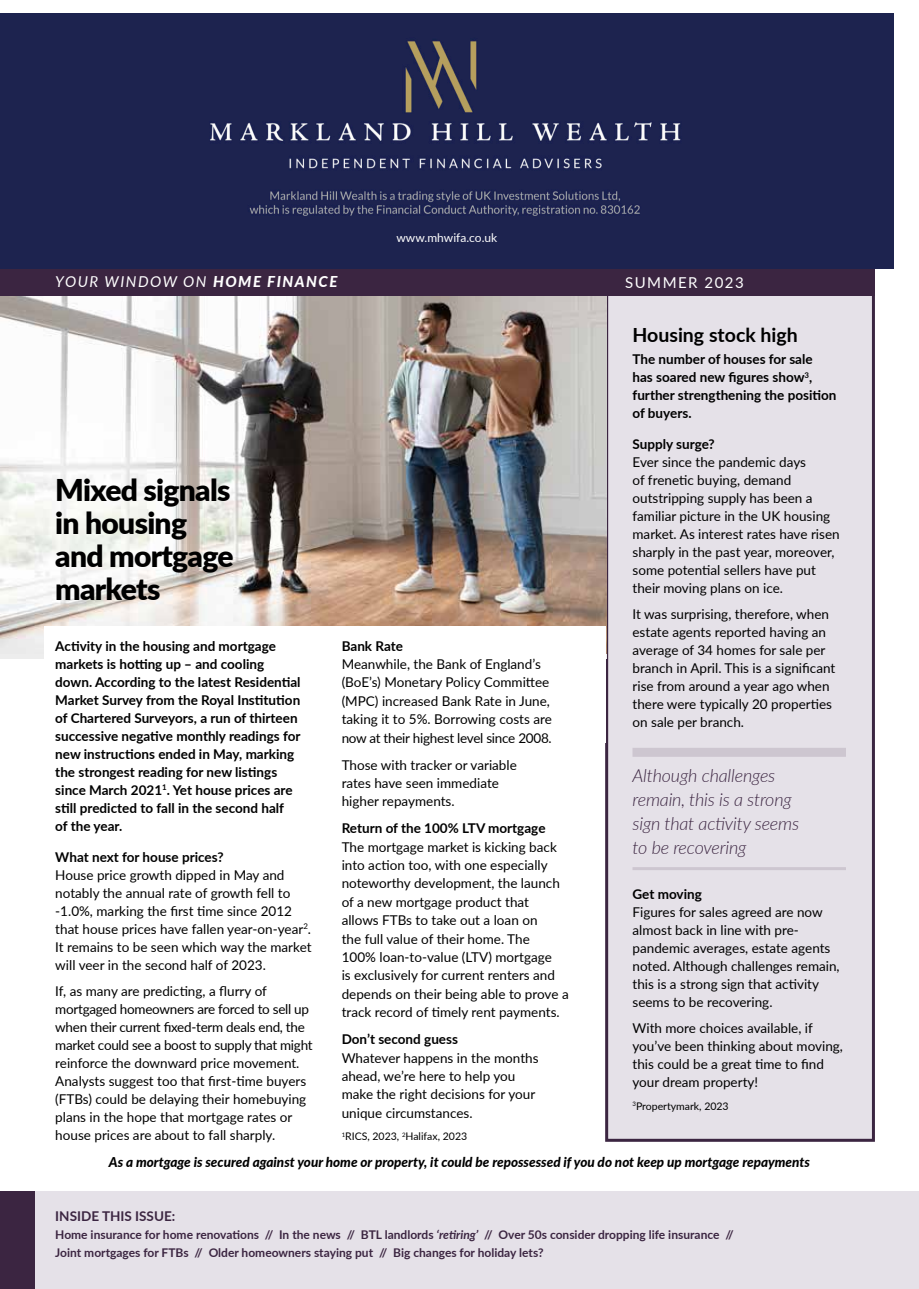
<style>
.page{position:relative;width:919px;height:1289px;background:#fff}
.page>*{position:absolute;margin:0;border:0;box-sizing:border-box;transform-origin:0 0}
.t1{font:900 30px/33px "Lato";letter-spacing:-.025em;color:#000}
.t2{font:700 19.5px "Lato";color:#000}
.t3{font:italic 300 18px/24px "Lato";letter-spacing:-.01em;color:#3b2541}
.t4{font:italic 15px "Lato";letter-spacing:.1em;color:#fff}
.t5{font:15px "Lato";letter-spacing:.1em;color:#fff}
.t6{font:13.5px/18px "Lato";color:#000}
.t7{font:700 13.5px/18px "Lato";color:#000}
.t8{font:italic 800 13.5px "Lato";color:#000}
.t9{font:700 13.5px "Lato";color:#3b2541}
.t10{font:700 12px/18px "Lato";color:#3b2541}
.t11{font:12px "Lato";color:#fff}
.t12{font:10.5px "Lato";color:#000}
.s1{font-weight:800}
.s2{font-style:italic}
</style>
<div class="page">
<div style="left:605px;top:288px;width:270px;height:854px;background:#e5e1e8"></div>
<img style="left:0;top:295px;width:606px;height:359px">
<div style="left:45px;top:626px;width:561px;height:116px;background:#fff"></div>
<div style="left:34px;top:1191px;width:884px;height:97px;background:#e5e1e8"></div>
<div style="left:0;top:1191px;width:34px;height:97px;background:#3b2541"></div>
<div style="left:632px;top:747px;width:213px;height:9px;background:#cdc6d0"></div>
<hr style="left:632px;top:867px;width:213px;height:3px;background:#cdc6d0">
<div style="left:0;top:268px;width:874px;height:27px;background:#3b2541"></div>
<div style="left:0;top:13px;width:893px;height:256px;background:#1d234f"></div>
<p class="t4" style="left:55px;top:271px;width:283px">YOUR WINDOW ON <span class="s1">HOME FINANCE</span></p>
<p class="t11" style="left:396px;top:228px;width:102px">www.mhwifa.co.uk</p>
<p class="t5" style="left:625px;top:272px;width:120px">SUMMER 2023</p>
<h2 class="t2" style="left:632px;top:320px;width:167px">Housing stock high</h2>
<p class="t7" style="left:632px;top:349px;width:205px">The number of houses for sale<br>has soared new figures show<sup>3</sup>, further strengthening the position of buyers.</p>
<p class="t7" style="left:632px;top:434px;width:84px">Supply surge?</p>
<p class="t6" style="left:632px;top:452px;width:209px">Ever since the pandemic days<br>of frenetic buying, demand outstripping supply has been a familiar picture in the UK housing market. As interest rates have risen sharply in the past year, moreover, some potential sellers have put their moving plans on ice.</p>
<p class="t6" style="left:632px;top:605px;width:204px">It was surprising, therefore, when estate agents reported having an average of 34 homes for sale per branch in April. This is a significant rise from around a year ago when there were typically 20 properties on sale per branch.</p>
<h3 class="t3" style="left:632px;top:763px;width:168px">Although challenges remain, this is a strong sign that activity seems to be recovering</h3>
<p class="t7" style="left:632px;top:884px;width:71px">Get moving</p>
<p class="t6" style="left:632px;top:902px;width:209px">Figures for sales agreed are now almost back in line with pre&shy;pandemic averages, estate agents noted. Although challenges remain, this is a strong sign that activity seems to be recovering.</p>
<p class="t6" style="left:632px;top:1018px;width:212px">With more choices available, if you’ve been thinking about moving, this could be a great time to find your dream property!</p>
<p class="t12" style="left:632px;top:1098px;width:98px"><sup>3</sup>Propertymark, 2023</p>
<h1 class="t1" style="left:55px;top:472px;width:180px">Mixed signals in housing and mortgage markets</h1>
<p class="t7" style="left:55px;top:636px;width:247px">Activity in the housing and mortgage markets is hotting up – and cooling down. According to the latest Residential Market Survey from the Royal Institution of Chartered Surveyors, a run of thirteen successive negative monthly readings for new instructions ended in May, marking the strongest reading for new listings since March 2021<sup>1</sup>. Yet house prices are still predicted to fall in the second half<br>of the year.</p>
<p class="t7" style="left:55px;top:847px;width:170px">What next for house prices?</p>
<p class="t6" style="left:55px;top:865px;width:258px">House price growth dipped in May and notably the annual rate of growth fell to -1.0%, marking the first time since 2012 that house prices have fallen year-on-year<sup>2</sup>.<br>It remains to be seen which way the market will veer in the second half of 2023.</p>
<p class="t6" style="left:55px;top:981px;width:259px">If, as many are predicting, a flurry of mortgaged homeowners are forced to sell up when their current fixed-term deals end, the market could see a boost to supply that might reinforce the downward price movement.<br>Analysts suggest too that first-time buyers (FTBs) could be delaying their homebuying plans in the hope that mortgage rates or house prices are about to fall sharply.</p>
<p class="t8" style="left:109px;top:1152px;width:702px">As a mortgage is secured against your home or property, it could be repossessed if you do not keep up mortgage repayments</p>
<p class="t7" style="left:341px;top:636px;width:63px">Bank Rate</p>
<p class="t6" style="left:341px;top:654px;width:212px;line-height:18.5px">Meanwhile, the Bank of England’s (BoE’s) Monetary Policy Committee (MPC) increased Bank Rate in June, taking it to 5%. Borrowing costs are now at their highest level since 2008.</p>
<p class="t6" style="left:341px;top:754px;width:177px;line-height:18.5px">Those with tracker or variable rates have seen immediate higher repayments.</p>
<p class="t7" style="left:341px;top:818px;width:205px">Return of the 100% LTV mortgage</p>
<p class="t6" style="left:341px;top:837px;width:228px;line-height:18.5px">The mortgage market is kicking back into action too, with one especially noteworthy development, the launch of a new mortgage product that allows FTBs to take out a loan on<br>the full value of their home. The<br>100% loan-to-value (LTV) mortgage<br>is exclusively for current renters and depends on their being able to prove a track record of timely rent payments.</p>
<p class="t7" style="left:341px;top:1029px;width:118px">Don’t second guess</p>
<p class="t6" style="left:341px;top:1047px;width:198px;line-height:18.5px">Whatever happens in the months ahead, we’re here to help you make the right decisions for your unique circumstances.</p>
<p class="t12" style="left:341px;top:1128px;width:127px"><sup>1</sup>RICS, 2023, <sup>2</sup>Halifax, 2023</p>
<p class="t9" style="left:55px;top:1206px;width:121px">INSIDE THIS ISSUE:</p>
<p class="t10" style="left:55px;top:1225px;width:680px">Home insurance for home renovations // In the news // BTL landlords <span class="s2">‘retiring’</span> // Over 50s consider dropping life insurance //<br>Joint mortgages for FTBs // Older homeowners staying put // Big changes for holiday lets?</p>
</div>
